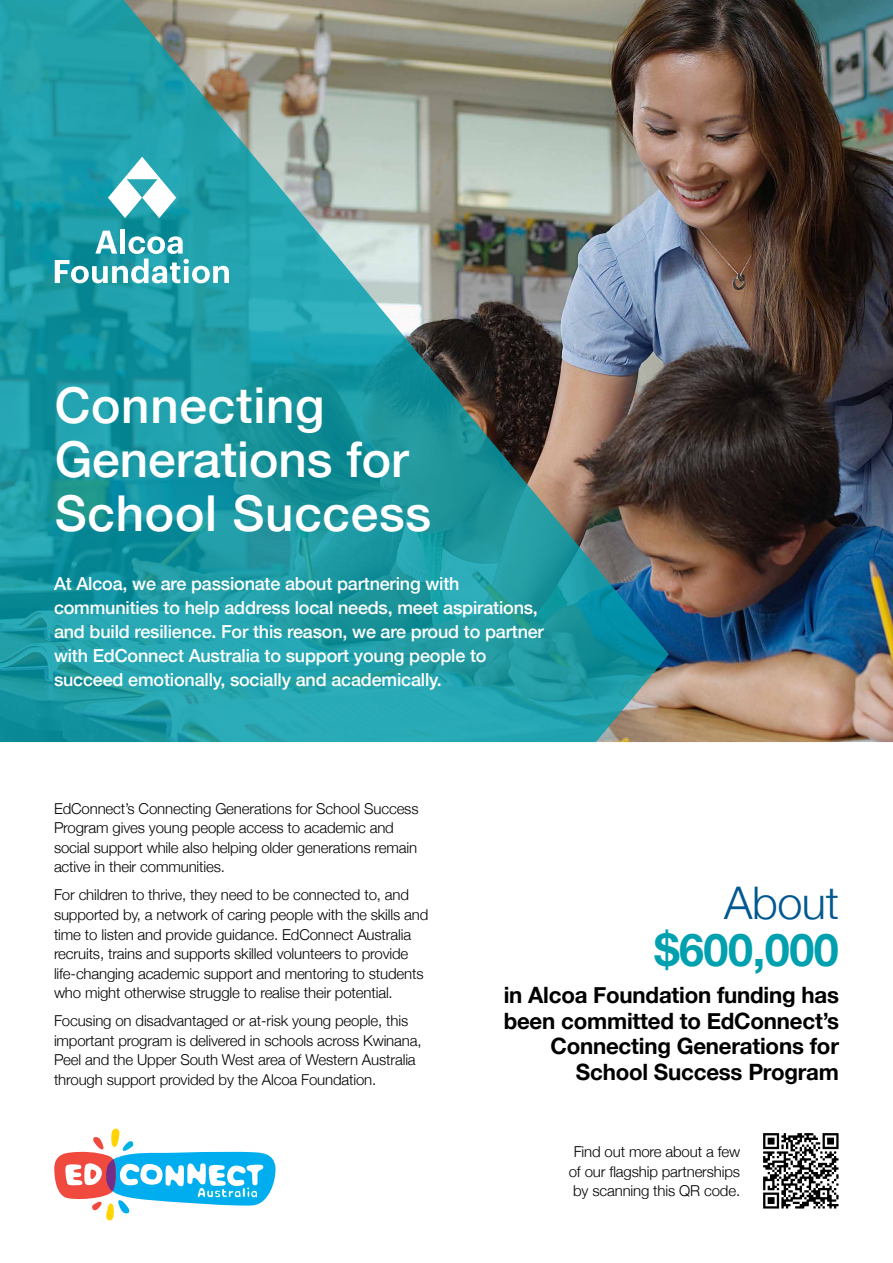
<style>
.page{position:relative;width:893px;height:1263px;background:#fff}
.page>*{position:absolute;margin:0;border:0;box-sizing:border-box;transform-origin:0 0}
.t1{font:500 49.5px/54px "Helvetica Neue";letter-spacing:.015em;color:#fff}
.t2{font:700 45px "Helvetica Neue";letter-spacing:-.01em;color:#00a0af}
.t3{font:300 45px "Helvetica Neue";letter-spacing:-.01em;color:#005890}
.t4{font:700 22.5px/25.5px "Helvetica Neue";letter-spacing:-.01em;color:#000;text-align:right}
.t5{font:500 18px/24px "Helvetica Neue";letter-spacing:-.01em;color:#fff}
.t6{font:300 15px/19.5px "Helvetica Neue";letter-spacing:-.01em;color:#000}
</style>
<div class="page">
<img style="left:669px;top:0;width:224px;height:742px">
<img style="left:0;top:0;width:669px;height:742px">
<svg style="left:54px;top:1128px;width:222px;height:92px"></svg>
<svg style="left:108px;top:157px;width:68px;height:61px"></svg>
<div style="left:120px;top:229px;width:5px;height:25px;background:#fff"></div>
<svg style="left:55px;top:231px;width:174px;height:52px"></svg>
<img style="left:763px;top:1133px;width:76px;height:76px">
<h1 class="t1" style="left:55px;top:375px;width:378px">Connecting<br>Generations for<br>School Success</h1>
<p class="t5" style="left:54px;top:570px;width:491px">At Alcoa, we are passionate about partnering with communities to help address local needs, meet aspirations, and build resilience. For this reason, we are proud to partner with EdConnect Australia to support young people to succeed emotionally, socially and academically.</p>
<p class="t6" style="left:54px;top:798px;width:366px">EdConnect’s Connecting Generations for School Success Program gives young people access to academic and social support while also helping older generations remain active in their communities.</p>
<p class="t6" style="left:54px;top:884px;width:376px">For children to thrive, they need to be connected to, and supported by, a network of caring people with the skills and time to listen and provide guidance. EdConnect Australia recruits, trains and supports skilled volunteers to provide life-changing academic support and mentoring to students who might otherwise struggle to realise their potential.</p>
<p class="t6" style="left:54px;top:1010px;width:369px">Focusing on disadvantaged or at-risk young people, this important program is delivered in schools across Kwinana, Peel and the Upper South West area of Western Australia through support provided by the Alcoa Foundation.</p>
<h2 class="t3" style="left:724px;top:867px;width:116px">About</h2>
<h2 class="t2" style="left:654px;top:914px;width:186px">$600,000</h2>
<h3 class="t4" style="left:504px;top:983px;width:337px">in Alcoa Foundation funding has been committed to EdConnect’s<br>Connecting Generations for<br>School Success Program</h3>
<p class="t6" style="left:569px;top:1141px;width:173px;text-align:center">Find out more about a few of our flagship partnerships by scanning this QR code.</p>
</div>
